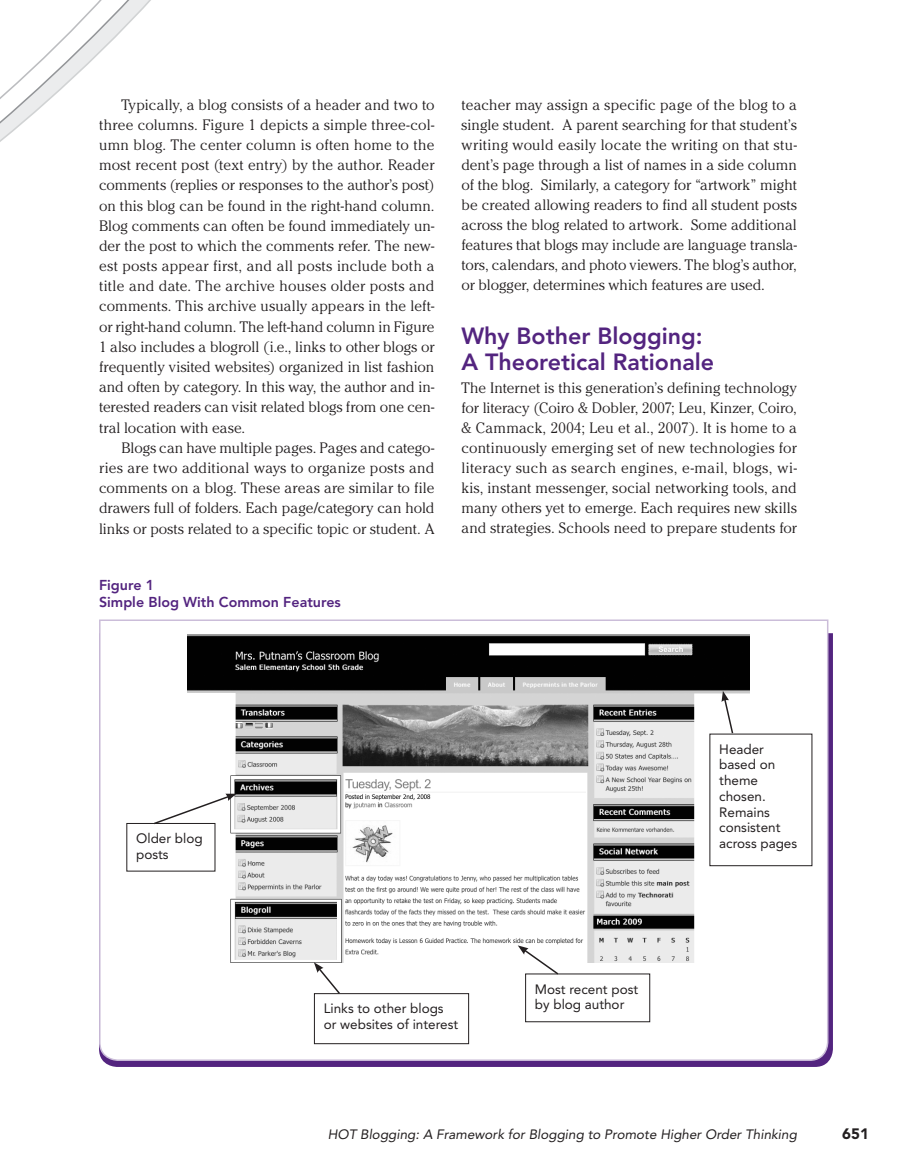
<style>
.page{position:relative;width:905px;height:1175px;background:#fff}
.page>*{position:absolute;margin:0;border:0;box-sizing:border-box;transform-origin:0 0}
.t1{font:800 23.25px/26px "Avenir LT Std";color:#53247f}
.t2{font:300 15px/20.1px "Cheltenham Std";color:#231f20;text-align:justify}
.t3{font:900 15px "Avenir LT Std";color:#231f20}
.t4{font:800 14.25px/16.5px "Avenir LT Std";color:#53247f}
.t5{font:13.5px/15.8px "Avenir LT Std";color:#231f20}
.t6{font:italic 13.5px "Avenir LT Std";color:#231f20}
</style>
<div class="page">
<svg style="left:0;top:0;width:142px;height:142px"></svg>
<svg style="left:99px;top:619px;width:730px;height:442px"></svg>
<img style="left:188px;top:634px;width:561px;height:328px">
<div style="left:314px;top:993px;width:155px;height:51px;border:1px solid #231f20"></div>
<div style="left:525px;top:973px;width:125px;height:49px;border:1px solid #231f20"></div>
<svg style="left:152px;top:793px;width:84px;height:32px"></svg>
<svg style="left:314px;top:962px;width:27px;height:33px"></svg>
<svg style="left:518px;top:945px;width:42px;height:31px"></svg>
<svg style="left:721px;top:691px;width:13px;height:44px"></svg>
<p class="t2" style="left:99px;top:94px;width:337px;text-indent:22px">Typically, a blog consists of a header and two to three columns. Figure 1 depicts a simple three-col&shy;umn blog. The center column is often home to the most recent post (text entry) by the author. Reader comments (replies or responses to the author’s post) on this blog can be found in the right-hand column.<br>Blog comments can often be found immediately un&shy;der the post to which the comments refer. The new&shy;est posts appear first, and all posts include both a title and date. The archive houses older posts and comments. This archive usually appears in the left&shy;or right-hand column. The left-hand column in Figure 1 also includes a blogroll (i.e., links to other blogs or frequently visited websites) organized in list fashion and often by category. In this way, the author and in&shy;terested readers can visit related blogs from one cen&shy;tral location with ease.</p>
<p class="t2" style="left:99px;top:437px;width:337px;text-indent:22px">Blogs can have multiple pages. Pages and catego&shy;ries are two additional ways to organize posts and comments on a blog. These areas are similar to file drawers full of folders. Each page/category can hold links or posts related to a specific topic or student. A</p>
<p class="t4" style="left:99px;top:577px;width:243px">Figure 1<br>Simple Blog With Common Features</p>
<p class="t2" style="left:461px;top:94px;width:337px">teacher may assign a specific page of the blog to a single student. A parent searching for that student’s writing would easily locate the writing on that stu&shy;dent’s page through a list of names in a side column of the blog. Similarly, a category for “artwork” might be created allowing readers to find all student posts across the blog related to artwork. Some additional features that blogs may include are language transla&shy;tors, calendars, and photo viewers. The blog’s author, or blogger, determines which features are used.</p>
<h1 class="t1" style="left:461px;top:323px;width:254px">Why Bother Blogging:<br>A Theoretical Rationale</h1>
<p class="t2" style="left:461px;top:378px;width:337px">The Internet is this generation’s defining technology for literacy (Coiro &amp; Dobler, 2007; Leu, Kinzer, Coiro, &amp; Cammack, 2004; Leu et al., 2007). It is home to a continuously emerging set of new technologies for literacy such as search engines, e-mail, blogs, wi&shy;kis, instant messenger, social networking tools, and many others yet to emerge. Each requires new skills and strategies. Schools need to prepare students for</p>
<p class="t5" style="left:136px;top:830px;width:68px">Older blog posts</p>
<p class="t5" style="left:719px;top:741px;width:79px">Header based on theme chosen.<br>Remains consistent across pages</p>
<p class="t5" style="left:324px;top:1000px;width:136px">Links to other blogs or websites of interest</p>
<p class="t5" style="left:535px;top:981px;width:105px">Most recent post by blog author</p>
<p class="t6" style="left:328px;top:1126px;width:470px">HOT Blogging: A Framework for Blogging to Promote Higher Order Thinking</p>
<p class="t3" style="left:842px;top:1124px;width:28px">651</p>
</div>
